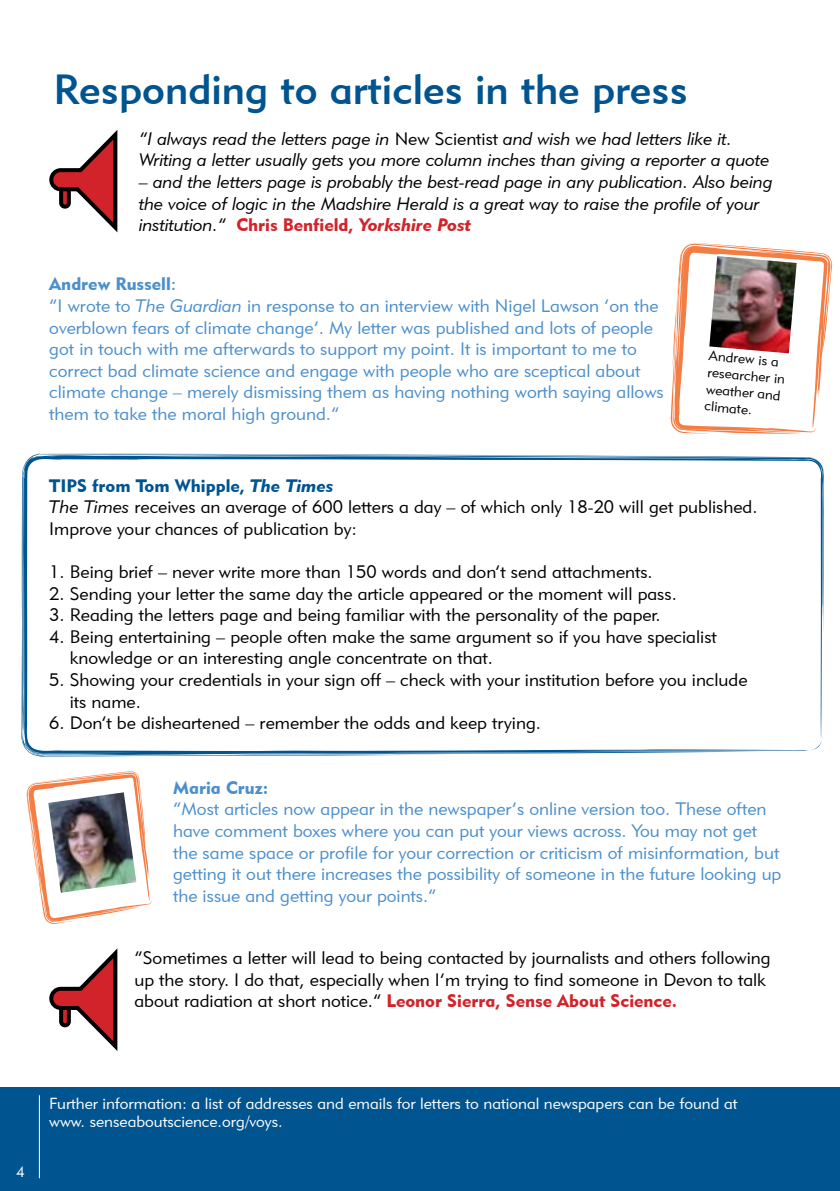
<style>
.page{position:relative;width:840px;height:1191px;background:#fff}
.page>*{position:absolute;margin:0;border:0;box-sizing:border-box;transform-origin:0 0}
.t1{font:42px "Geometric 415 BT Medium A";color:#00548f}
.t2{font:18px/21.6px "Geometric 415 BT Lite A";color:#000}
.t3{font:18px/21.6px "Geometric 415 BT Lite A";color:#4b8fcc}
.t4{font:18px/21.6px "Geometric 415 BT Lite Italic A";color:#000}
.t5{font:18px "Geometric 415 BT Black A";color:#d2232a}
.t6{font:18px "Geometric 415 BT Black A";color:#00548f}
.t7{font:18px "Geometric 415 BT Black A";color:#4b8fcc}
.t8{font:16px/18px "Geometric 415 BT Lite A";color:#fff}
.t9{font:15px "Geometric 415 BT Lite A";color:#fff}
.t10{font:14px/16.8px "Geometric 415 BT Lite A";color:#000}
.s1{font-family:"Geometric 415 BT Lite A"}
.s2{font-family:"Geometric 415 BT Lite Italic A";color:#000}
.s3{font-family:"Geometric 415 BT Black Italic A"}
.s4{font-family:"Geometric 415 BT Medium A"}
.s5{font-family:"Geometric 415 BT Lite Italic A"}
.s6{font-family:"Geometric 415 BT Lite A";color:#000}
</style>
<div class="page">
<div style="left:0;top:1087px;width:839px;height:104px;background:#00548f"></div>
<hr style="left:39px;top:1095px;width:1px;height:83px;background:#fff">
<svg style="left:21px;top:453px;width:802px;height:303px"></svg>
<svg style="left:49px;top:130px;width:69px;height:103px"></svg>
<svg style="left:49px;top:948px;width:69px;height:103px"></svg>
<img style="left:670px;top:243px;width:162px;height:191px">
<img style="left:26px;top:771px;width:126px;height:153px">
<h1 class="t1" style="left:53px;top:63px;width:635px">Responding to articles in the press</h1>
<p class="t4" style="left:139px;top:127px;width:632px">“I always read the letters page in <span class="s1">New Scientist</span> and wish we had letters like it.<br>Writing a letter usually gets you more column inches than giving a reporter a quote</p>
<p class="t4" style="left:139px;top:171px;width:635px">– and the letters page is probably the best-read page in any publication. Also being the voice of logic in the Madshire Herald is a great way to raise the profile of your</p>
<p class="t5" style="left:139px;top:214px;width:333px"><span class="s2">institution.”</span> Chris Benfield, <span class="s3">Yorkshire Post</span></p>
<p class="t7" style="left:49px;top:273px;width:128px">Andrew Russell<span class="s4">:</span></p>
<p class="t3" style="left:49px;top:295px;width:615px">“I wrote to <span class="s5">The Guardian</span> in response to an interview with Nigel Lawson ‘on the overblown fears of climate change’. My letter was published and lots of people got in touch with me afterwards to support my point. It is important to me to correct bad climate science and engage with people who are sceptical about climate change – merely dismissing them as having nothing worth saying allows them to take the moral high ground.”</p>
<p class="t10" style="left:709px;top:347px;width:79px;rotate:5deg">Andrew is a researcher in weather and climate.</p>
<p class="t6" style="left:49px;top:474px;width:285px">TIPS from Tom Whipple, <span class="s3">The Times</span></p>
<p class="t2" style="left:49px;top:496px;width:709px"><span class="s5">The Times</span> receives an average of 600 letters a day – of which only 18-20 will get published.<br>Improve your chances of publication by:</p>
<p class="t2" style="left:49px;top:560px;width:604px">1. Being brief – never write more than 150 words and don’t send attachments.</p>
<p class="t2" style="left:49px;top:582px;width:628px">2. Sending your letter the same day the article appeared or the moment will pass.</p>
<p class="t2" style="left:49px;top:604px;width:612px">3. Reading the letters page and being familiar with the personality of the paper.</p>
<p class="t2" style="left:70px;top:625px;width:648px;text-indent:-21px">4. Being entertaining – people often make the same argument so if you have specialist knowledge or an interesting angle concentrate on that.</p>
<p class="t2" style="left:70px;top:668px;width:678px;text-indent:-21px">5. Showing your credentials in your sign off – check with your institution before you include its name.</p>
<p class="t2" style="left:49px;top:712px;width:493px">6. Don’t be disheartened – remember the odds and keep trying.</p>
<p class="t7" style="left:173px;top:776px;width:97px">Maria Cruz:</p>
<p class="t3" style="left:173px;top:798px;width:609px">“Most articles now appear in the newspaper’s online version too. These often have comment boxes where you can put your views across. You may not get the same space or profile for your correction or criticism of misinformation, but getting it out there increases the possibility of someone in the future looking up the issue and getting your points.”</p>
<p class="t2" style="left:134px;top:946px;width:637px">“Sometimes a letter will lead to being contacted by journalists and others following up the story. I do that, especially when I’m trying to find someone in Devon to talk</p>
<p class="t5" style="left:134px;top:989px;width:543px"><span class="s6">about radiation at short notice.”</span> Leonor Sierra, Sense About Science.</p>
<p class="t9" style="left:16px;top:1162px;width:10px">4</p>
<p class="t8" style="left:49px;top:1094px;width:689px">Further information: a list of addresses and emails for letters to national newspapers can be found at www. senseaboutscience.org/voys.</p>
</div>
